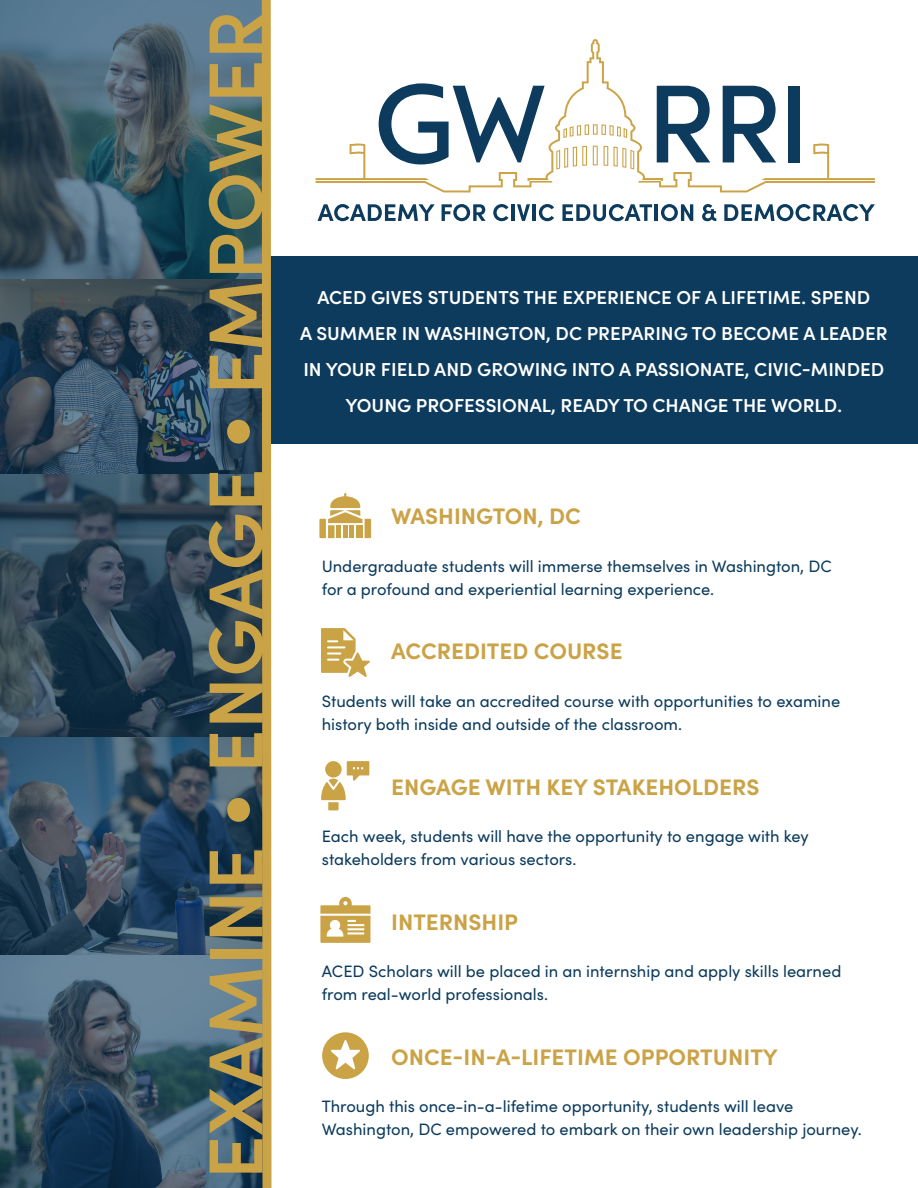
<style>
.page{position:relative;width:918px;height:1188px;background:#fff}
.page>*{position:absolute;margin:0;border:0;box-sizing:border-box;transform-origin:0 0}
.t1{font:700 22.5px "Sofia Pro";color:#cba347}
.t2{font:600 18.75px/36px "Sofia Pro";color:#fff;text-align:center}
.t3{font:16.5px/22.5px "Sofia Pro";color:#0c3b5d}
</style>
<div class="page">
<svg style="left:318px;top:204px;width:117px;height:17px"></svg>
<svg style="left:442px;top:204px;width:44px;height:17px"></svg>
<svg style="left:493px;top:204px;width:15px;height:17px"></svg>
<hr style="left:511px;top:204px;width:3px;height:17px;background:#0c3b5d">
<svg style="left:517px;top:204px;width:13px;height:17px"></svg>
<hr style="left:532px;top:204px;width:4px;height:17px;background:#0c3b5d">
<svg style="left:539px;top:204px;width:15px;height:17px"></svg>
<svg style="left:562px;top:204px;width:90px;height:17px"></svg>
<hr style="left:655px;top:204px;width:3px;height:17px;background:#0c3b5d">
<svg style="left:661px;top:204px;width:32px;height:17px"></svg>
<svg style="left:702px;top:204px;width:14px;height:17px"></svg>
<svg style="left:724px;top:204px;width:151px;height:17px"></svg>
<svg style="left:316px;top:39px;width:559px;height:153px"></svg>
<div style="left:267px;top:256px;width:651px;height:188px;background:#0c3b5d"></div>
<svg style="left:0;top:0;width:209px;height:1188px;background:#374f62"></svg>
<svg style="left:209px;top:0;width:63px;height:1188px;background:#787658"></svg>
<svg style="left:321px;top:628px;width:49px;height:49px"></svg>
<svg style="left:319px;top:493px;width:52px;height:45px"></svg>
<svg style="left:321px;top:761px;width:48px;height:49px"></svg>
<svg style="left:322px;top:1032px;width:47px;height:47px"></svg>
<svg style="left:320px;top:897px;width:50px;height:46px"></svg>
<p class="t2" style="left:300px;top:278px;width:589px">ACED GIVES STUDENTS THE EXPERIENCE OF A LIFETIME. SPEND<br>A SUMMER IN WASHINGTON, DC PREPARING TO BECOME A LEADER IN YOUR FIELD AND GROWING INTO A PASSIONATE, CIVIC-MINDED YOUNG PROFESSIONAL, READY TO CHANGE THE WORLD.</p>
<h1 class="t1" style="left:391px;top:499px;width:191px">WASHINGTON, DC</h1>
<p class="t3" style="left:322px;top:554px;width:512px">Undergraduate students will immerse themselves in Washington, DC for a profound and experiential learning experience.</p>
<h1 class="t1" style="left:391px;top:634px;width:233px">ACCREDITED COURSE</h1>
<p class="t3" style="left:322px;top:689px;width:520px">Students will take an accredited course with opportunities to examine history both inside and outside of the classroom.</p>
<h1 class="t1" style="left:391px;top:770px;width:370px">ENGAGE WITH KEY STAKEHOLDERS</h1>
<p class="t3" style="left:322px;top:824px;width:488px">Each week, students will have the opportunity to engage with key stakeholders from various sectors.</p>
<h1 class="t1" style="left:391px;top:905px;width:129px">INTERNSHIP</h1>
<p class="t3" style="left:322px;top:959px;width:521px">ACED Scholars will be placed in an internship and apply skills learned from real-world professionals.</p>
<h1 class="t1" style="left:391px;top:1040px;width:388px">ONCE-IN-A-LIFETIME OPPORTUNITY</h1>
<p class="t3" style="left:322px;top:1094px;width:541px">Through this once-in-a-lifetime opportunity, students will leave<br>Washington, DC empowered to embark on their own leadership journey.</p>
</div>
